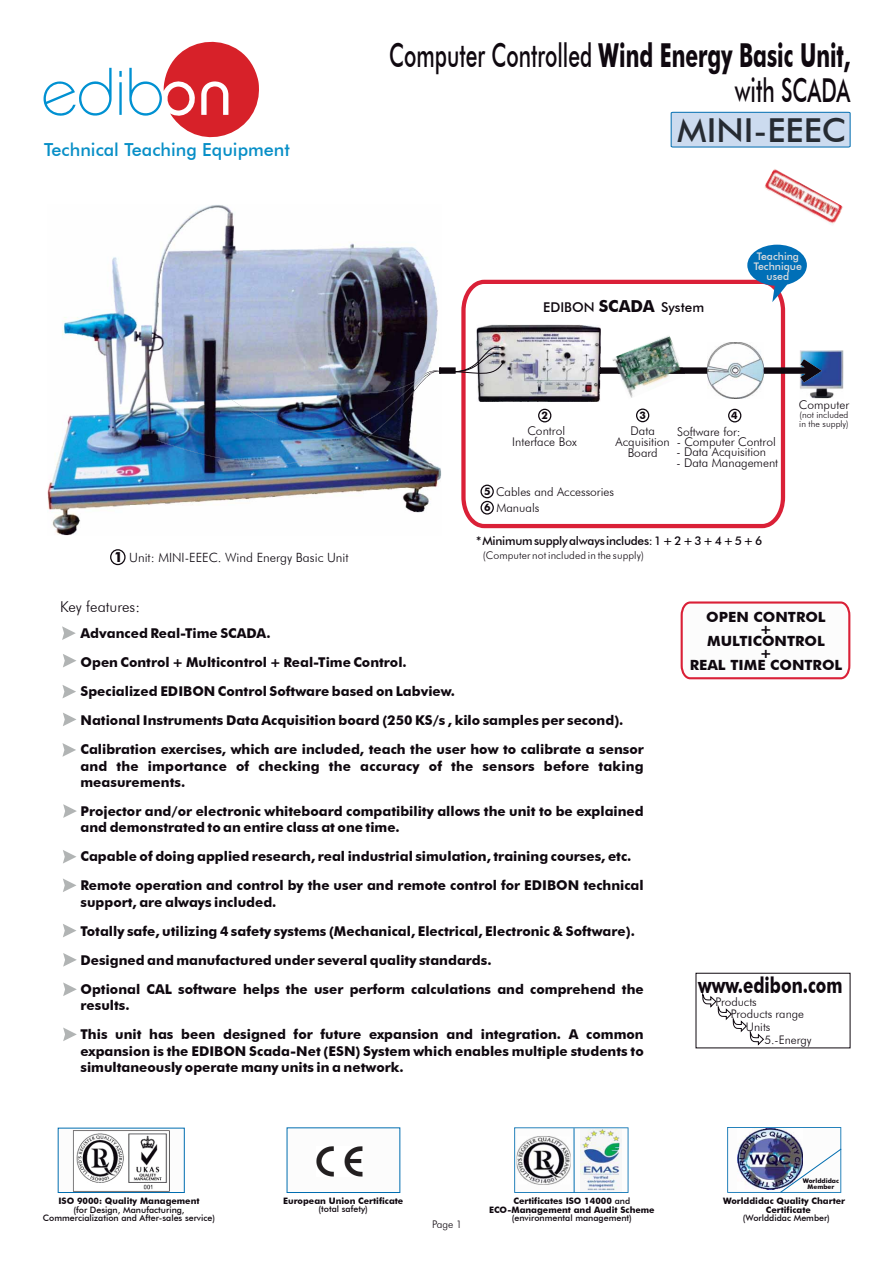
<style>
.page{position:relative;width:893px;height:1263px;background:#fff}
.page>*{position:absolute;margin:0;border:0;box-sizing:border-box;transform-origin:0 0}
.t1{font:500 33px/35.2px "Futura BT";color:#0f080f;text-align:right;scale:.63 1}
.t2{font:500 33px "Futura BT";color:#262b32}
.t3{font:700 22.05px "Futura BT";color:#0f080f;scale:.77 1}
.t4{font:500 18px "Futura BT";color:#088fc7}
.t5{font:300 15px "Futura BT";color:#0f080f}
.t6{font:700 14.1px/11.9px "Futura BT";color:#0f080f;text-align:center;scale:1.04 1}
.t7{font:700 13.5px/29.1px "Futura BT";color:#0f080f}
.t8{font:500 13.5px "Futura BT";color:#0f080f}
.t9{font:300 12.75px "Futura BT";color:#0d080f}
.t10{font:300 12px/10.8px "Futura BT";color:#0f080f;text-align:center}
.t11{font:500 12px "Futura BT";letter-spacing:-.02em;color:#0f080f}
.t12{font:300 11.85px "Futura BT";color:#0f080f}
.t13{font:300 10.5px "Futura BT";letter-spacing:.01em;color:#0f080f}
.t14{font:500 10.5px/10.1px "Futura BT";color:#dbdcde;text-align:center}
.t15{font:700 10.35px/16.2px "Futura BT";color:#0f080f}
.t16{font:300 9px/8.7px "Futura BT";color:#0f080f}
.t17{font:700 8.85px/8.6px "Futura BT";color:#0f080f}
.t18{font:500 8.85px/8.6px "Futura BT";color:#0f080f;text-align:center}
.t19{font:700 6.3px/6px "Futura BT";color:#0f080f;text-align:center}
.s1{font-weight:700;font-size:14.1px;color:#0f080f}
.s2{font-weight:700}
.s3{font-weight:700;font-size:16.5px}
.s4{font-weight:500}
</style>
<div class="page">
<svg style="left:461px;top:280px;width:324px;height:248px"></svg>
<img style="left:800px;top:350px;width:43px;height:48px">
<img style="left:707px;top:343px;width:56px;height:55px">
<img style="left:612px;top:334px;width:74px;height:65px">
<svg style="left:680px;top:601px;width:171px;height:79px"></svg>
<svg style="left:43px;top:68px;width:69px;height:48px"></svg>
<svg style="left:119px;top:71px;width:3px;height:44px"></svg>
<svg style="left:129px;top:41px;width:130px;height:97px"></svg>
<img style="left:764px;top:169px;width:79px;height:56px">
<svg style="left:747px;top:245px;width:60px;height:57px"></svg>
<div style="left:538px;top:409px;width:13px;height:13px;border:1px solid #0f080f;border-radius:50%"></div>
<div style="left:728px;top:409px;width:13px;height:13px;border:1px solid #0f080f;border-radius:50%"></div>
<div style="left:636px;top:409px;width:13px;height:13px;border:1px solid #0f080f;border-radius:50%"></div>
<div style="left:480px;top:485px;width:14px;height:13px;border:1px solid #0f080f;border-radius:50%"></div>
<div style="left:480px;top:501px;width:14px;height:14px;border:1px solid #0f080f;border-radius:50%"></div>
<div style="left:58px;top:1128px;width:127px;height:65px;border:1px solid #006db0"></div>
<img style="left:72px;top:1131px;width:98px;height:60px">
<div style="left:287px;top:1127px;width:113px;height:66px;border:1px solid #006db0"></div>
<img style="left:317px;top:1147px;width:46px;height:29px">
<img style="left:727px;top:1127px;width:115px;height:66px">
<svg style="left:514px;top:1127px;width:114px;height:66px"></svg>
<img style="left:516px;top:1136px;width:55px;height:49px">
<hr style="left:574px;top:1128px;width:1px;height:65px;background:#006db0">
<img style="left:581px;top:1129px;width:41px;height:63px">
<svg style="left:670px;top:111px;width:181px;height:37px"></svg>
<svg style="left:702px;top:992px;width:62px;height:54px"></svg>
<div style="left:110px;top:549px;width:16px;height:16px;border:1px solid #0f080f;border-radius:50%"></div>
<svg style="left:62px;top:626px;width:14px;height:14px"></svg>
<svg style="left:63px;top:654px;width:13px;height:14px"></svg>
<svg style="left:62px;top:685px;width:14px;height:13px"></svg>
<svg style="left:63px;top:713px;width:13px;height:13px"></svg>
<svg style="left:62px;top:743px;width:14px;height:14px"></svg>
<svg style="left:63px;top:804px;width:14px;height:14px"></svg>
<svg style="left:63px;top:850px;width:13px;height:14px"></svg>
<svg style="left:63px;top:878px;width:13px;height:14px"></svg>
<svg style="left:63px;top:924px;width:13px;height:13px"></svg>
<svg style="left:63px;top:953px;width:14px;height:14px"></svg>
<svg style="left:63px;top:982px;width:14px;height:14px"></svg>
<svg style="left:63px;top:1028px;width:14px;height:13px"></svg>
<img style="left:476px;top:325px;width:125px;height:77px">
<img style="left:599px;top:359px;width:223px;height:24px">
<img style="left:48px;top:205px;width:393px;height:330px">
<svg style="left:157px;top:341px;width:347px;height:123px"></svg>
<img style="left:157px;top:371px;width:283px;height:93px">
<img style="left:222px;top:371px;width:219px;height:61px">
<h3 class="t4" style="left:44px;top:139px;width:247px">Technical Teaching Equipment</h3>
<p class="t9" style="left:114px;top:550px;width:236px"><span class="s1">1</span> Unit: MINI-EEEC. Wind Energy Basic Unit</p>
<h1 class="t1" style="left:389px;top:37px;width:734px">Computer Controlled <span class="s2">Wind Energy Basic Unit, </span>with SCADA</h1>
<h1 class="t2" style="left:677px;top:110px;width:170px">MINI-EEEC</h1>
<p class="t8" style="left:543px;top:299px;width:162px">EDIBON <span class="s3">SCADA</span> System</p>
<p class="t14" style="left:754px;top:251px;width:50px">Teaching<br>Technique used</p>
<p class="t15" style="left:542px;top:407px;width:8px">2</p>
<p class="t10" style="left:512px;top:426px;width:66px">Control<br>Interface Box</p>
<p class="t15" style="left:639px;top:407px;width:8px">3</p>
<p class="t10" style="left:616px;top:425px;width:56px">Data<br>Acquisition<br>Board</p>
<p class="t10" style="left:496px;top:483px;width:120px;line-height:16.2px;text-align:left">Cables and Accessories<br>Manuals</p>
<p class="t15" style="left:484px;top:483px;width:8px">5<br>6</p>
<p class="t15" style="left:731px;top:407px;width:8px">4</p>
<p class="t10" style="left:676px;top:447px;width:91px">- Data Acquisition</p>
<p class="t10" style="left:676px;top:457px;width:103px">- Data Management</p>
<p class="t10" style="left:677px;top:426px;width:65px">Software for:</p>
<p class="t10" style="left:677px;top:436px;width:101px">- Computer Control</p>
<p class="t11" style="left:476px;top:533px;width:287px">* Minimum supply always includes: 1 + 2 + 3 + 4 + 5 + 6</p>
<p class="t13" style="left:483px;top:549px;width:163px">(Computer not included in the supply)</p>
<p class="t10" style="left:799px;top:399px;width:52px">Computer</p>
<p class="t16" style="left:799px;top:411px;width:51px">(not included in the supply)</p>
<p class="t5" style="left:60px;top:598px;width:81px">Key features:</p>
<p class="t7" style="left:81px;top:618px;width:565px">Advanced Real-Time SCADA.<br>Open Control + Multicontrol + Real-Time Control.<br>Specialized EDIBON Control Software based on Labview.<br>National Instruments Data Acquisition board (250 KS/s , kilo samples per second).<br>Calibration exercises, which are included, teach the user how to calibrate a sensor</p>
<p class="t7" style="left:81px;top:758px;width:565px;line-height:16.2px">and the importance of checking the accuracy of the sensors before taking measurements.</p>
<p class="t7" style="left:81px;top:803px;width:565px;line-height:16.2px">Projector and/or electronic whiteboard compatibility allows the unit to be explained and demonstrated to an entire class at one time.</p>
<p class="t7" style="left:81px;top:842px;width:565px">Capable of doing applied research, real industrial simulation, training courses, etc.<br>Remote operation and control by the user and remote control for EDIBON technical</p>
<p class="t7" style="left:81px;top:887px;width:565px">support, are always included.<br>Totally safe, utilizing 4 safety systems (Mechanical, Electrical, Electronic &amp; Software).<br>Designed and manufactured under several quality standards.<br>Optional CAL software helps the user perform calculations and comprehend the</p>
<p class="t7" style="left:81px;top:991px;width:565px">results.<br>This unit has been designed for future expansion and integration. A common</p>
<p class="t7" style="left:81px;top:1043px;width:565px;line-height:16.2px">expansion is the EDIBON Scada-Net (ESN) System which enables multiple students to simultaneously operate many units in a network.</p>
<p class="t6" style="left:690px;top:611px;width:148px">OPEN CONTROL<br>+<br>MULTICONTROL<br>+<br>REAL TIME CONTROL</p>
<h2 class="t3" style="left:698px;top:971px;width:189px">www.edibon.com</h2>
<p class="t12" style="left:715px;top:995px;width:43px">Products</p>
<p class="t12" style="left:731px;top:1007px;width:75px">Products range</p>
<p class="t12" style="left:746px;top:1019px;width:26px">Units</p>
<p class="t12" style="left:764px;top:1033px;width:49px">5.-Energy</p>
<p class="t19" style="left:803px;top:1177px;width:38px">Worlddidac<br>Member</p>
<p class="t17" style="left:283px;top:1197px;width:122px">European Union Certificate</p>
<p class="t18" style="left:318px;top:1205px;width:51px">(total safety)</p>
<p class="t17" style="left:58px;top:1197px;width:143px">ISO 9000: Quality Management</p>
<p class="t18" style="left:43px;top:1205px;width:174px">(for Design, Manufacturing,<br>Commercialization and After-sales service)</p>
<p class="t17" style="left:489px;top:1197px;width:167px;text-align:center">Certificates ISO 14000 <span class="s4">and<br></span>ECO-Management and Audit Scheme</p>
<p class="t18" style="left:512px;top:1214px;width:122px">(environmental management)</p>
<p class="t13" style="left:432px;top:1218px;width:32px">Page 1</p>
<p class="t17" style="left:766px;top:1197px;width:81px;text-indent:-43px">Worlddidac Quality Charter<br>Certificate</p>
<p class="t18" style="left:743px;top:1213px;width:89px">(Worlddidac Member)</p>
</div>
